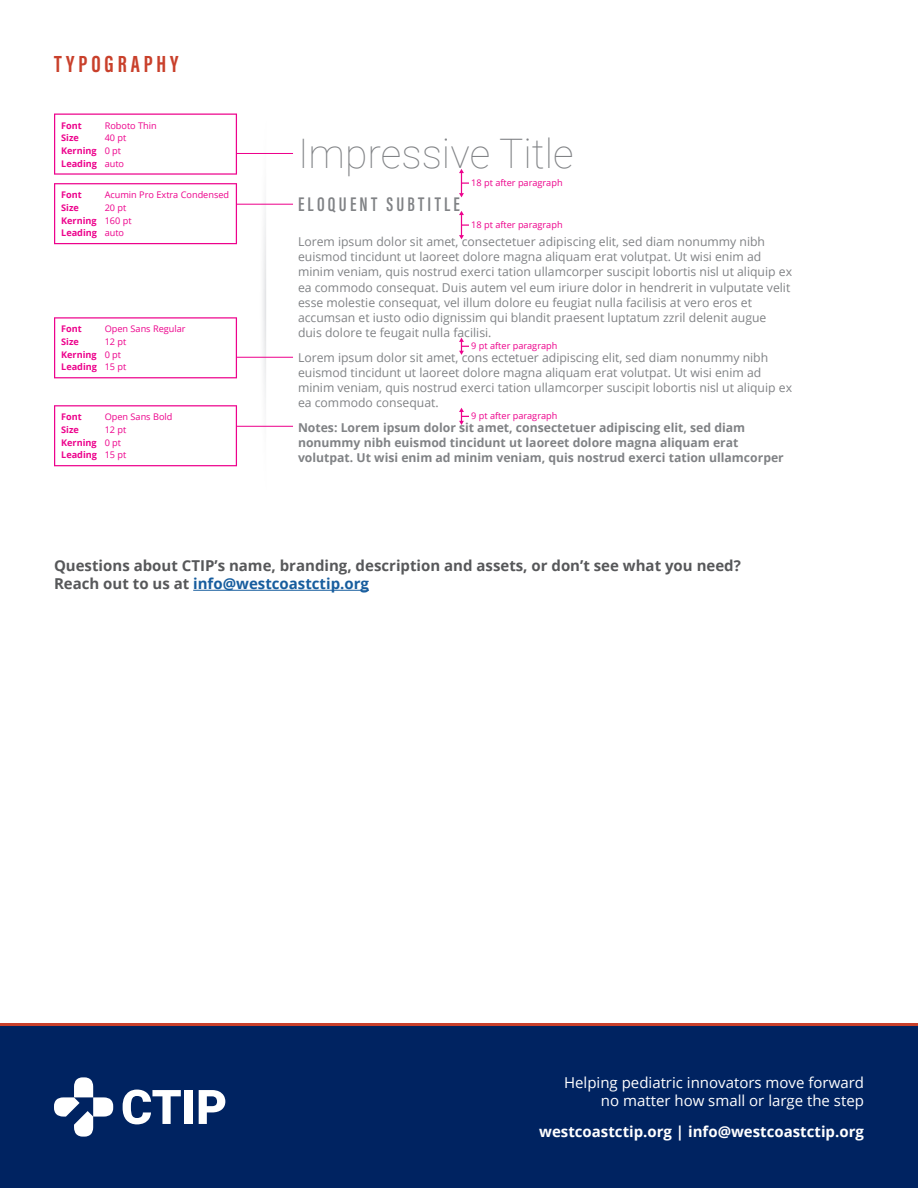
<style>
.page{position:relative;width:918px;height:1188px;background:#fff}
.page>*{position:absolute;margin:0;border:0;box-sizing:border-box;transform-origin:0 0}
.t1{font:100 40.65px "Roboto";color:#808285}
.t2{font:700 24px "Acumin Pro Extra Cond";letter-spacing:.16em;color:#c9402b}
.t3{font:600 20.4px "Acumin Pro Extra Cond";letter-spacing:.16em;color:#808285}
.t4{font:700 15px/18px "Open Sans";color:#57585a}
.t5{font:15px/18px "Open Sans";color:#fff;text-align:right}
.t6{font:700 15px "Open Sans";color:#fff}
.t7{font:12.15px/15.3px "Open Sans";color:#808285}
.t8{font:700 12.15px/15.3px "Open Sans";color:#808285}
.t9{font:9.15px/12.6px "Open Sans";color:#ed028c}
.t10{font:700 9.15px/12.6px "Open Sans";color:#ed028c}
.s1{color:#175d9e}
</style>
<div class="page">
<div style="left:0;top:1026px;width:918px;height:162px;background:#002361"></div>
<svg style="left:123px;top:1090px;width:58px;height:34px"></svg>
<div style="left:185px;top:1090px;width:8px;height:34px;background:#fff"></div>
<svg style="left:199px;top:1090px;width:26px;height:34px"></svg>
<svg style="left:54px;top:1077px;width:59px;height:60px"></svg>
<hr style="left:0;top:1023px;width:918px;height:3px;background:#c9402b">
<hr style="left:193px;top:590px;width:176px;height:1px;background:#175d9e">
<svg style="left:258px;top:203px;width:8px;height:223px"></svg>
<hr style="left:237px;top:153px;width:56px;height:1px;background:#ed028c">
<hr style="left:237px;top:204px;width:56px;height:1px;background:#ed028c">
<svg style="left:54px;top:114px;width:183px;height:61px"></svg>
<svg style="left:54px;top:183px;width:183px;height:61px"></svg>
<hr style="left:237px;top:357px;width:56px;height:1px;background:#ed028c">
<hr style="left:237px;top:426px;width:56px;height:1px;background:#ed028c">
<svg style="left:54px;top:317px;width:183px;height:61px"></svg>
<svg style="left:54px;top:405px;width:183px;height:61px"></svg>
<svg style="left:459px;top:169px;width:10px;height:28px"></svg>
<svg style="left:459px;top:211px;width:10px;height:28px"></svg>
<svg style="left:459px;top:338px;width:10px;height:17px"></svg>
<svg style="left:459px;top:408px;width:10px;height:17px"></svg>
<h2 class="t2" style="left:54px;top:49px;width:126px">TYPOGRAPHY</h2>
<p class="t10" style="left:61px;top:119px;width:37px">Font<br>Size<br>Kerning<br>Leading</p>
<p class="t9" style="left:105px;top:119px;width:54px">Roboto Thin<br>40 pt<br>0 pt<br>auto</p>
<p class="t10" style="left:61px;top:188px;width:37px">Font<br>Size<br>Kerning<br>Leading</p>
<p class="t9" style="left:105px;top:188px;width:126px">Acumin Pro Extra Condensed<br>20 pt<br>160 pt<br>auto</p>
<p class="t10" style="left:61px;top:323px;width:37px">Font<br>Size<br>Kerning<br>Leading</p>
<p class="t9" style="left:105px;top:323px;width:82px">Open Sans Regular<br>12 pt<br>0 pt<br>15 pt</p>
<p class="t10" style="left:61px;top:411px;width:37px">Font<br>Size<br>Kerning<br>Leading</p>
<p class="t9" style="left:105px;top:411px;width:69px">Open Sans Bold<br>12 pt<br>0 pt<br>15 pt</p>
<h1 class="t1" style="left:298px;top:126px;width:277px">Impressive Title</h1>
<h3 class="t3" style="left:298px;top:192px;width:163px">ELOQUENT SUBTITLE</h3>
<p class="t7" style="left:298px;top:233px;width:496px">Lorem ipsum dolor sit amet, consectetuer adipiscing elit, sed diam nonummy nibh euismod tincidunt ut laoreet dolore magna aliquam erat volutpat. Ut wisi enim ad minim veniam, quis nostrud exerci tation ullamcorper suscipit lobortis nisl ut aliquip ex ea commodo consequat. Duis autem vel eum iriure dolor in hendrerit in vulputate velit esse molestie consequat, vel illum dolore eu feugiat nulla facilisis at vero eros et accumsan et iusto odio dignissim qui blandit praesent luptatum zzril delenit augue duis dolore te feugait nulla facilisi.</p>
<p class="t7" style="left:298px;top:349px;width:496px">Lorem ipsum dolor sit amet, cons ectetuer adipiscing elit, sed diam nonummy nibh euismod tincidunt ut laoreet dolore magna aliquam erat volutpat. Ut wisi enim ad minim veniam, quis nostrud exerci tation ullamcorper suscipit lobortis nisl ut aliquip ex ea commodo consequat.</p>
<p class="t8" style="left:298px;top:420px;width:487px">Notes: Lorem ipsum dolor sit amet, consectetuer adipiscing elit, sed diam nonummy nibh euismod tincidunt ut laoreet dolore magna aliquam erat volutpat. Ut wisi enim ad minim veniam, quis nostrud exerci tation ullamcorper</p>
<p class="t9" style="left:471px;top:176px;width:93px">18 pt after paragraph</p>
<p class="t9" style="left:471px;top:218px;width:93px">18 pt after paragraph</p>
<p class="t9" style="left:471px;top:339px;width:88px">9 pt after paragraph</p>
<p class="t9" style="left:471px;top:409px;width:88px">9 pt after paragraph</p>
<p class="t4" style="left:54px;top:556px;width:688px">Questions about CTIP’s name, branding, description and assets, or don’t see what you need?<br>Reach out to us at <span class="s1">info@westcoastctip.org</span></p>
<p class="t5" style="left:564px;top:1073px;width:301px">Helping pediatric innovators move forward no matter how small or large the step</p>
<p class="t6" style="left:539px;top:1121px;width:326px">westcoastctip.org | info@westcoastctip.org</p>
</div>
